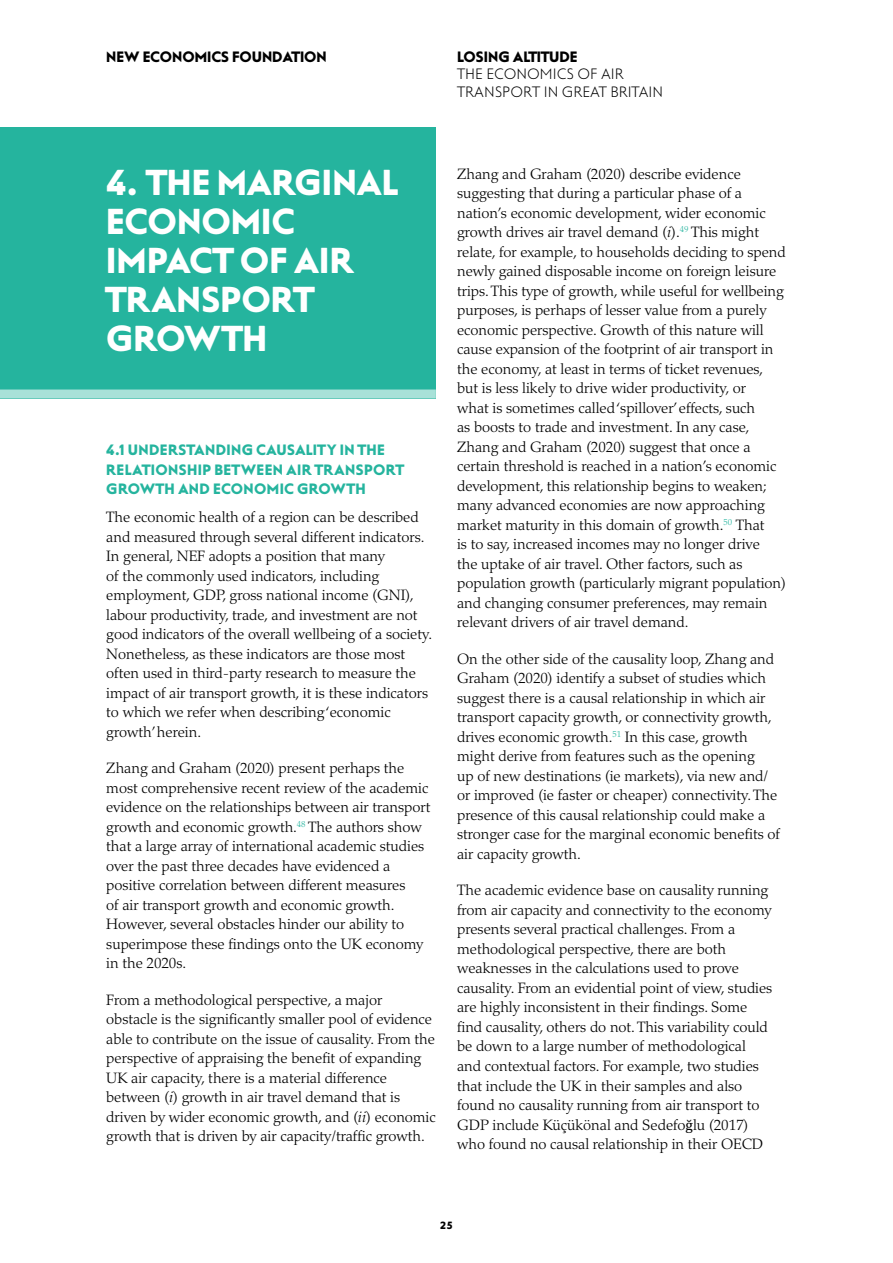
<style>
.page{position:relative;width:893px;height:1263px;background:#fff}
.page>*{position:absolute;margin:0;border:0;box-sizing:border-box;transform-origin:0 0}
.Newchapter_top{font:36px/39px "Steagal Bo";letter-spacing:.01em;color:#fff}
.BODY{font:300 15px/19.5px "Palatino LT Std";letter-spacing:-.005em;color:#000}
.CROSSHEAD_1{font:15px/19.5px "Steagal Bo";letter-spacing:.03em;color:#25b49e}
.t1{font:15px/17.2px "Steagal Li";color:#000}
.t2{font:15px "Steagal Bo";color:#000}
.t3{font:10.5px "Steagal Bo";color:#000}
.s1{font-style:italic}
.s2{font-family:"Cambria";font-weight:400}
</style>
<div class="page">
<div style="left:0;top:127px;width:436px;height:271px;background:#25b49e"></div>
<div style="left:0;top:389px;width:436px;height:9px;background:#a8e1d8"></div>
<p class="t2" style="left:106px;top:48px;width:222px">NEW ECONOMICS FOUNDATION</p>
<p class="t2" style="left:457px;top:48px;width:122px">LOSING ALTITUDE</p>
<p class="t1" style="left:457px;top:66px;width:207px">THE ECONOMICS OF AIR<br>TRANSPORT IN GREAT BRITAIN</p>
<p class="Newchapter_top" style="left:106px;top:163px;width:293px">4. THE MARGINAL<br>ECONOMIC<br>IMPACT OF AIR<br>TRANSPORT<br>GROWTH</p>
<h2 class="CROSSHEAD_1" style="left:106px;top:440px;width:299px">4.1 UNDERSTANDING CAUSALITY IN THE<br>RELATIONSHIP BETWEEN AIR TRANSPORT<br>GROWTH AND ECONOMIC GROWTH</h2>
<p class="BODY" style="left:106px;top:508px;width:327px">The economic health of a region can be described and measured through several different indicators.<br>In general, NEF adopts a position that many<br>of the commonly used indicators, including employment, GDP, gross national income (GNI), labour productivity, trade, and investment are not good indicators of the overall wellbeing of a society.<br>Nonetheless, as these indicators are those most often used in third-party research to measure the impact of air transport growth, it is these indicators to which we refer when describing ‘economic growth’ herein.</p>
<p class="BODY" style="left:106px;top:759px;width:326px">Zhang and Graham (2020) present perhaps the most comprehensive recent review of the academic evidence on the relationships between air transport growth and economic growth.<sup>48</sup> The authors show that a large array of international academic studies over the past three decades have evidenced a positive correlation between different measures<br>of air transport growth and economic growth.<br>However, several obstacles hinder our ability to superimpose these findings onto the UK economy in the 2020s.</p>
<p class="BODY" style="left:106px;top:990px;width:331px">From a methodological perspective, a major obstacle is the significantly smaller pool of evidence able to contribute on the issue of causality. From the perspective of appraising the benefit of expanding UK air capacity, there is a material difference between (<span class="s1">i</span>) growth in air travel demand that is driven by wider economic growth, and (<span class="s1">ii</span>) economic growth that is driven by air capacity/traffic growth.</p>
<p class="BODY" style="left:457px;top:164px;width:331px">Zhang and Graham (2020) describe evidence suggesting that during a particular phase of a nation’s economic development, wider economic growth drives air travel demand (<span class="s1">i</span>).<sup>49</sup> This might relate, for example, to households deciding to spend newly gained disposable income on foreign leisure trips. This type of growth, while useful for wellbeing purposes, is perhaps of lesser value from a purely economic perspective. Growth of this nature will cause expansion of the footprint of air transport in the economy, at least in terms of ticket revenues, but is less likely to drive wider productivity, or<br>what is sometimes called ‘spillover’ effects, such<br>as boosts to trade and investment. In any case, Zhang and Graham (2020) suggest that once a certain threshold is reached in a nation’s economic development, this relationship begins to weaken; many advanced economies are now approaching market maturity in this domain of growth.<sup>50</sup> That<br>is to say, increased incomes may no longer drive<br>the uptake of air travel. Other factors, such as population growth (particularly migrant population) and changing consumer preferences, may remain relevant drivers of air travel demand.</p>
<p class="BODY" style="left:457px;top:649px;width:324px">On the other side of the causality loop, Zhang and Graham (2020) identify a subset of studies which suggest there is a causal relationship in which air transport capacity growth, or connectivity growth, drives economic growth.<sup>51</sup> In this case, growth might derive from features such as the opening<br>up of new destinations (ie markets), via new and/ or improved (ie faster or cheaper) connectivity. The presence of this causal relationship could make a stronger case for the marginal economic benefits of air capacity growth.</p>
<p class="BODY" style="left:457px;top:881px;width:317px">The academic evidence base on causality running from air capacity and connectivity to the economy presents several practical challenges. From a methodological perspective, there are both weaknesses in the calculations used to prove causality. From an evidential point of view, studies are highly inconsistent in their findings. Some find causality, others do not. This variability could be down to a large number of methodological and contextual factors. For example, two studies that include the UK in their samples and also found no causality running from air transport to GDP include Küçükönal and Sedefo<span class="s2">ğ</span>lu (2017) who found no causal relationship in their OECD</p>
<p class="t3" style="left:440px;top:1219px;width:14px">25</p>
</div>
